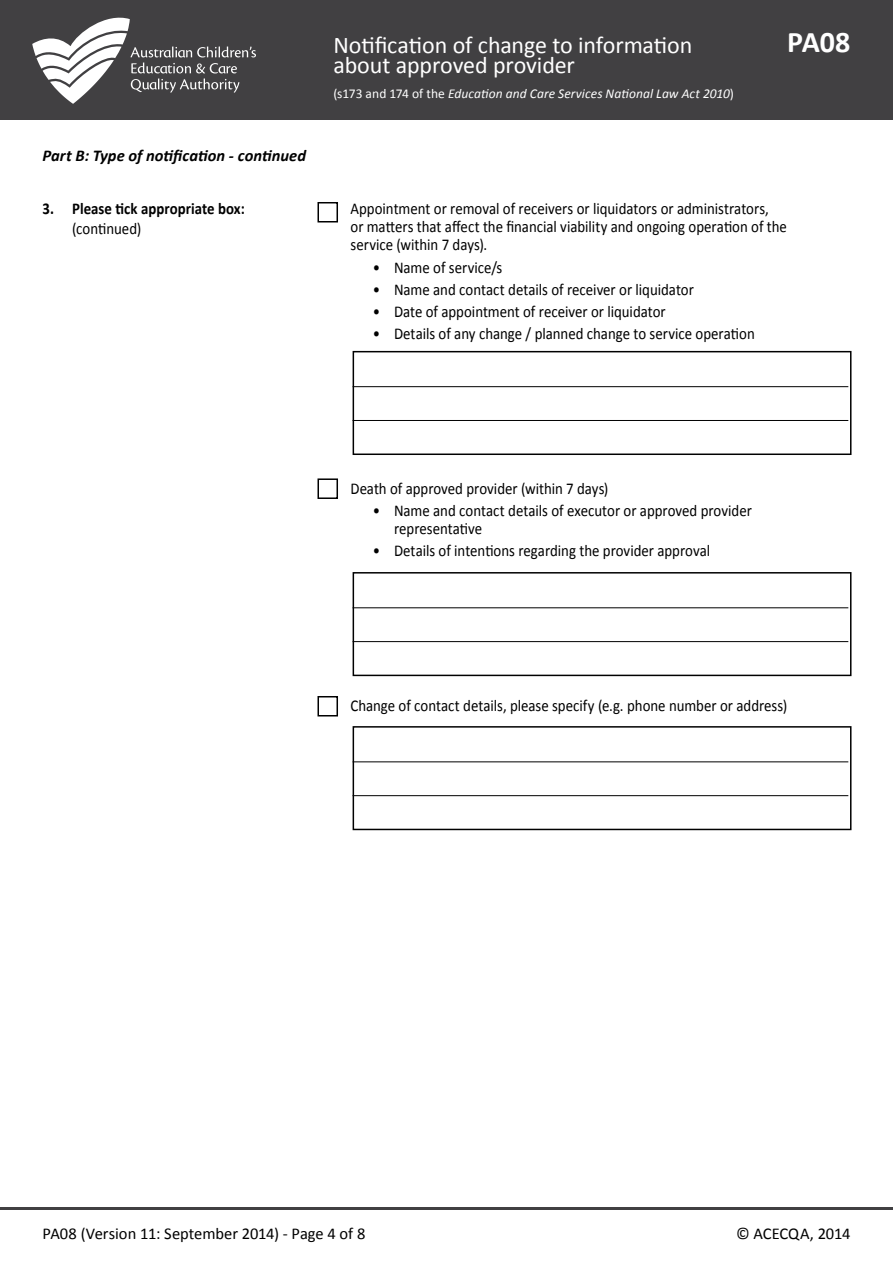
<style>
.page{position:relative;width:893px;height:1263px;background:#fff}
.page>*{position:absolute;margin:0;border:0;box-sizing:border-box;transform-origin:0 0}
.t1{font:700 30px "Calibri";color:#fff}
.t2{font:24px/19.5px "Calibri";letter-spacing:-.005em;color:#fff}
.t3{font:16.5px/18px "Calibri";color:#000;scale:.9 1}
.t4{font:16.5px "Calibri";color:#000}
.t5{font:italic 700 16.5px "Calibri";color:#000}
.t6{font:700 16.5px "Calibri";letter-spacing:.005em;color:#000;scale:.9 1}
.t7{font:italic 13.5px "Calibri";letter-spacing:.005em;color:#fff}
.s1{font-style:normal}
</style>
<div class="page">
<hr style="left:0;top:1207px;width:893px;height:2px;background:#414042">
<div style="left:0;top:0;width:893px;height:119px;background:#414042"></div>
<svg style="left:32px;top:17px;width:224px;height:87px"></svg>
<div style="left:317px;top:478px;width:21px;height:21px;border:2px solid #000"></div>
<div style="left:317px;top:696px;width:21px;height:20px;border:2px solid #000"></div>
<div style="left:317px;top:202px;width:21px;height:20px;border:2px solid #000"></div>
<div style="left:353px;top:726px;width:498px;height:104px;border:2px solid #000"></div>
<hr style="left:353px;top:795px;width:495px;height:1px;background:#000">
<hr style="left:353px;top:762px;width:495px;height:1px;background:#000">
<div style="left:353px;top:351px;width:498px;height:104px;border:2px solid #000"></div>
<hr style="left:353px;top:420px;width:495px;height:1px;background:#000">
<hr style="left:353px;top:386px;width:495px;height:1px;background:#000">
<div style="left:353px;top:572px;width:498px;height:104px;border:2px solid #000"></div>
<hr style="left:353px;top:641px;width:495px;height:1px;background:#000">
<hr style="left:353px;top:607px;width:495px;height:1px;background:#000">
<p class="t5" style="left:43px;top:145px;width:265px">Part B: Type of notification - continued</p>
<p class="t6" style="left:43px;top:198px;width:226px">3. Please tick appropriate box:</p>
<p class="t3" style="left:72px;top:219px;width:78px">(continued)</p>
<h2 class="t2" style="left:333px;top:36px;width:360px">Notification of change to information about approved provider</h2>
<p class="t7" style="left:333px;top:84px;width:402px"><span class="s1">(s173 and 174 of the</span> Education and Care Services National Law Act 2010<span class="s1">)</span></p>
<h1 class="t1" style="left:787px;top:23px;width:65px">PA08</h1>
<p class="t3" style="left:350px;top:200px;width:486px">Appointment or removal of receivers or liquidators or administrators,<br>or matters that affect the financial viability and ongoing operation of the service (within 7 days).</p>
<p class="t3" style="left:373px;top:258px;width:146px">• Name of service/s</p>
<p class="t3" style="left:373px;top:280px;width:358px">• Name and contact details of receiver or liquidator</p>
<p class="t3" style="left:373px;top:303px;width:327px">• Date of appointment of receiver or liquidator</p>
<p class="t3" style="left:373px;top:325px;width:426px">• Details of any change / planned change to service operation</p>
<p class="t3" style="left:350px;top:479px;width:288px">Death of approved provider (within 7 days)</p>
<p class="t3" style="left:394px;top:502px;width:399px;text-indent:-21px">• Name and contact details of executor or approved provider representative</p>
<p class="t3" style="left:373px;top:542px;width:376px">• Details of intentions regarding the provider approval</p>
<p class="t3" style="left:350px;top:696px;width:487px">Change of contact details, please specify (e.g. phone number or address)</p>
<p class="t4" style="left:43px;top:1223px;width:324px">PA08 (Version 11: September 2014) - Page 4 of 8</p>
<p class="t4" style="left:736px;top:1223px;width:116px">© ACECQA, 2014</p>
</div>
